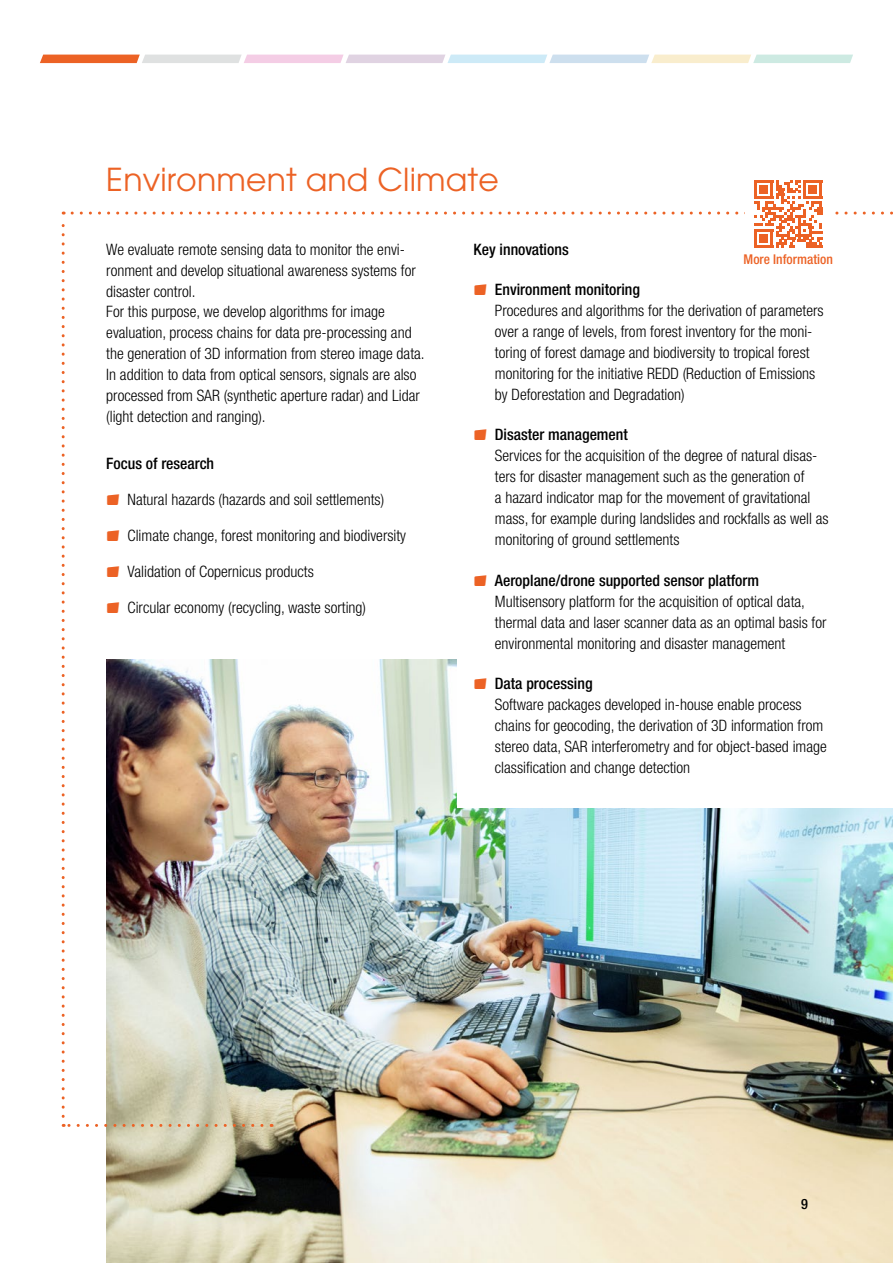
<style>
.page{position:relative;width:893px;height:1263px;background:#fff}
.page>*{position:absolute;margin:0;border:0;box-sizing:border-box;transform-origin:0 0}
.t1{font:31.5px "ITC Avant Garde Std";letter-spacing:.005em;color:#ec6225}
.t2{font:300 condensed 15.75px/21px "Helvetica Neue LT Pro";color:#000}
.t3{font:500 condensed 15.75px "Helvetica Neue LT Pro";color:#000}
.t4{font:500 condensed 14.25px "Helvetica Neue LT Pro";color:#000}
.t5{font:500 condensed 13.5px "Helvetica Neue LT Pro";color:#ec6225}
</style>
<div class="page">
<img style="left:107px;top:659px;width:786px;height:604px">
<svg style="left:63px;top:1124px;width:199px;height:3px"></svg>
<svg style="left:62px;top:212px;width:3px;height:904px"></svg>
<div style="left:457px;top:594px;width:436px;height:214px;background:#fff"></div>
<svg style="left:72px;top:180px;width:821px;height:68px"></svg>
<hr style="left:754px;top:245px;width:19px;height:3px;background:#ec6225">
<div style="left:760px;top:234px;width:8px;height:8px;background:#ec6225"></div>
<svg style="left:40px;top:55px;width:813px;height:8px;background:#e1d2ce"></svg>
<h1 class="t1" style="left:106px;top:160px;width:394px">Environment and Climate</h1>
<p class="t2" style="left:106px;top:238px;width:320px">We evaluate remote sensing data to monitor the envi&shy;ronment and develop situational awareness systems for disaster control.<br>For this purpose, we develop algorithms for image evaluation, process chains for data pre-processing and the generation of 3D information from stereo image data.<br>In addition to data from optical sensors, signals are also processed from SAR (synthetic aperture radar) and Lidar (light detection and ranging).</p>
<p class="t3" style="left:106px;top:454px;width:109px">Focus of research</p>
<p class="t2" style="left:128px;top:489px;width:258px">Natural hazards (hazards and soil settlements)</p>
<p class="t2" style="left:128px;top:525px;width:280px">Climate change, forest monitoring and biodiversity</p>
<p class="t2" style="left:128px;top:560px;width:188px">Validation of Copernicus products</p>
<p class="t2" style="left:128px;top:596px;width:240px">Circular economy (recycling, waste sorting)</p>
<p class="t3" style="left:474px;top:240px;width:97px">Key innovations</p>
<p class="t3" style="left:495px;top:280px;width:147px">Environment monitoring</p>
<p class="t2" style="left:495px;top:300px;width:330px">Procedures and algorithms for the derivation of parameters over a range of levels, from forest inventory for the moni&shy;toring of forest damage and biodiversity to tropical forest monitoring for the initiative REDD (Reduction of Emissions by Deforestation and Degradation)</p>
<p class="t3" style="left:495px;top:425px;width:134px">Disaster management</p>
<p class="t2" style="left:495px;top:445px;width:335px">Services for the acquisition of the degree of natural disas&shy;ters for disaster management such as the generation of<br>a hazard indicator map for the movement of gravitational mass, for example during landslides and rockfalls as well as monitoring of ground settlements</p>
<p class="t3" style="left:495px;top:571px;width:266px">Aeroplane/drone supported sensor platform</p>
<p class="t2" style="left:495px;top:590px;width:333px">Multisensory platform for the acquisition of optical data, thermal data and laser scanner data as an optimal basis for environmental monitoring and disaster management</p>
<p class="t3" style="left:495px;top:674px;width:99px">Data processing</p>
<p class="t2" style="left:495px;top:693px;width:333px">Software packages developed in-house enable process chains for geocoding, the derivation of 3D information from stereo data, SAR interferometry and for object-based image classification and change detection</p>
<p class="t5" style="left:744px;top:251px;width:91px">More Information</p>
<p class="t4" style="left:801px;top:1195px;width:8px">9</p>
</div>
